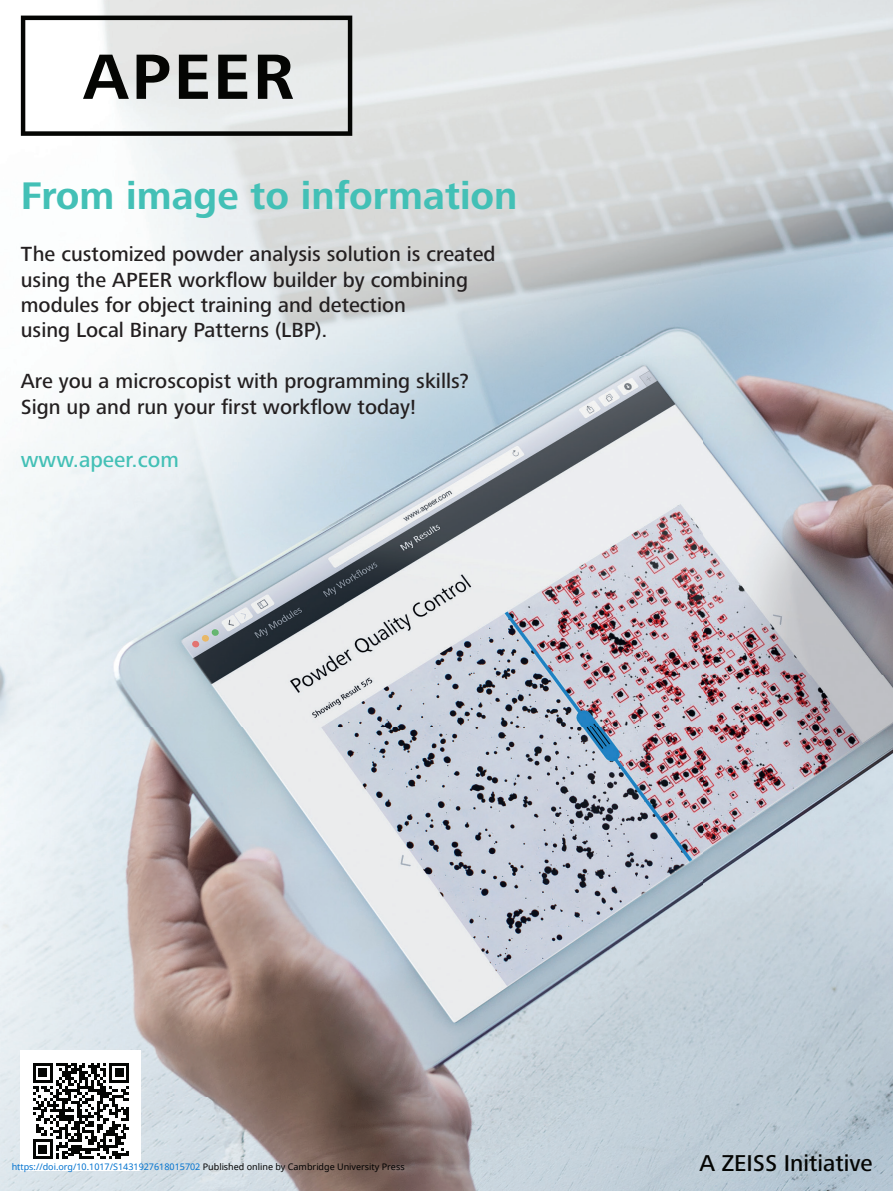
<style>
.page{position:relative;width:893px;height:1191px;background:#fff}
.page>*{position:absolute;margin:0;border:0;box-sizing:border-box;transform-origin:0 0}
.t1{font:700 39.9px "Zeiss Frutiger Next Pro";color:#43c0b6}
.t2{font:500 23.7px "Zeiss Frutiger Next Pro";color:#040503}
.t3{font:500 22.05px "Zeiss Frutiger Next Pro";color:#43c0b6}
.t4{font:500 21.15px/25.5px "Zeiss Frutiger Next Pro";color:#231f20}
.t5{font:9px "Noto Sans";color:#0172cf}
.s1{color:#000}
</style>
<div class="page">
<img style="left:0;top:0;width:893px;height:1190px">
<svg style="left:21px;top:16px;width:331px;height:120px"></svg>
<div style="left:21px;top:1050px;width:120px;height:121px;background:#fff"></div>
<svg style="left:33px;top:1063px;width:96px;height:96px"></svg>
<p class="t1" style="left:21px;top:173px;width:498px">From image to information</p>
<p class="t4" style="left:21px;top:241px;width:476px">The customized powder analysis solution is created using the APEER workflow builder by combining modules for object training and detection<br>using Local Binary Patterns (LBP).</p>
<p class="t4" style="left:21px;top:368px;width:449px">Are you a microscopist with programming skills?<br>Sign up and run your first workflow today!</p>
<p class="t3" style="left:21px;top:447px;width:160px">www.apeer.com</p>
<p class="t5" style="left:12px;top:1159px;width:394px">https://doi.org/10.1017/S1431927618015702 <span class="s1">Published online by Cambridge University Press</span></p>
<p class="t2" style="left:699px;top:1149px;width:175px">A ZEISS Initiative</p>
</div>
